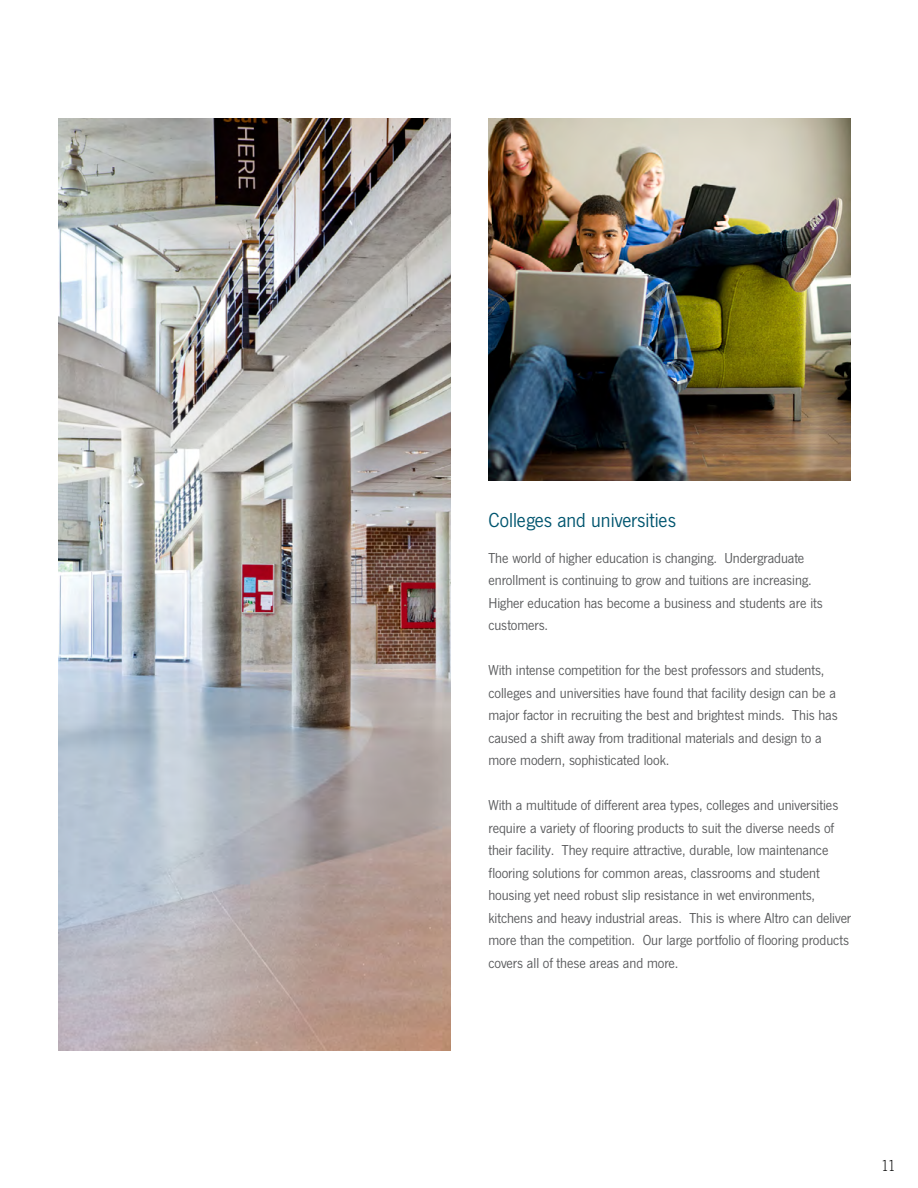
<style>
.page{position:relative;width:918px;height:1188px;background:#fff}
.page>*{position:absolute;margin:0;border:0;box-sizing:border-box;transform-origin:0 0}
.t1{font:21px "News Gothic FS";color:#00556f}
.t2{font:300 16.5px "News Gothic FS";color:#000}
.t3{font:15px/22.5px "News Gothic FS";color:#58595b}
</style>
<div class="page">
<img style="left:58px;top:118px;width:393px;height:933px">
<img style="left:488px;top:118px;width:362px;height:363px">
<h1 class="t1" style="left:488px;top:509px;width:189px">Colleges and universities</h1>
<p class="t3" style="left:488px;top:546px;width:336px">The world of higher education is changing. Undergraduate enrollment is continuing to grow and tuitions are increasing.<br>Higher education has become a business and students are its customers.</p>
<p class="t3" style="left:488px;top:659px;width:351px">With intense competition for the best professors and students, colleges and universities have found that facility design can be a major factor in recruiting the best and brightest minds. This has caused a shift away from traditional materials and design to a more modern, sophisticated look.</p>
<p class="t3" style="left:488px;top:794px;width:364px">With a multitude of different area types, colleges and universities require a variety of flooring products to suit the diverse needs of their facility. They require attractive, durable, low maintenance flooring solutions for common areas, classrooms and student housing yet need robust slip resistance in wet environments, kitchens and heavy industrial areas. This is where Altro can deliver more than the competition. Our large portfolio of flooring products covers all of these areas and more.</p>
<p class="t2" style="left:881px;top:1156px;width:16px">11</p>
</div>
